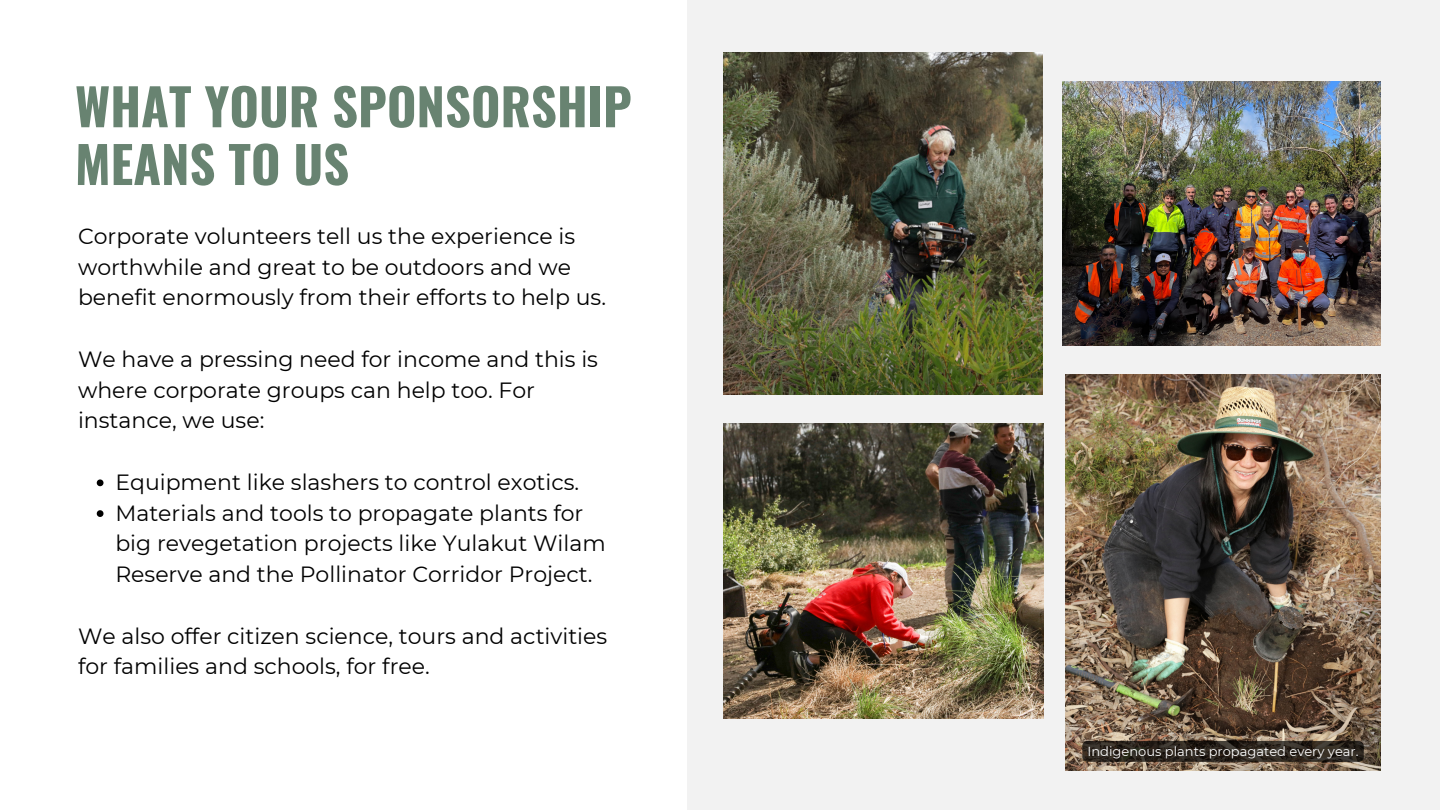
<style>
.page{position:relative;width:1440px;height:810px;background:#fff}
.page>*{position:absolute;margin:0;border:0;box-sizing:border-box;transform-origin:0 0}
.t1{font:700 50.6px/57.8px "Oswald";color:#688371}
.t2{font:22px/30.8px "Montserrat";color:#000}
.t3{font:13px "Montserrat";color:#fff}
</style>
<div class="page">
<div style="left:688px;top:0;width:752px;height:810px;background:#f2f2f2"></div>
<img style="left:723px;top:52px;width:320px;height:343px">
<img style="left:1063px;top:81px;width:318px;height:265px">
<img style="left:723px;top:423px;width:320px;height:295px">
<img style="left:1065px;top:375px;width:316px;height:395px">
<svg style="left:97px;top:479px;width:7px;height:7px"></svg>
<svg style="left:97px;top:510px;width:7px;height:7px"></svg>
<div style="left:1082px;top:741px;width:282px;height:21px;background:#000;border-radius:5px;opacity:.7"></div>
<p class="t1" style="left:75px;top:75px;width:558px">WHAT YOUR SPONSORSHIP<br>MEANS TO US</p>
<p class="t2" style="left:78px;top:221px;width:530px">Corporate volunteers tell us the experience is worthwhile and great to be outdoors and we benefit enormously from their efforts to help us.</p>
<h2 class="t2" style="left:78px;top:344px;width:522px">We have a pressing need for income and this is where corporate groups can help too. For instance, we use:</h2>
<p class="t2" style="left:115px;top:467px;width:465px">Equipment like slashers to control exotics.</p>
<p class="t2" style="left:115px;top:497px;width:492px">Materials and tools to propagate plants for big revegetation projects like Yulakut Wilam<br>Reserve and the Pollinator Corridor Project.</p>
<p class="t2" style="left:78px;top:620px;width:531px">We also offer citizen science, tours and activities for families and schools, for free.</p>
<p class="t3" style="left:1088px;top:743px;width:273px">Indigenous plants propagated every year.</p>
</div>
